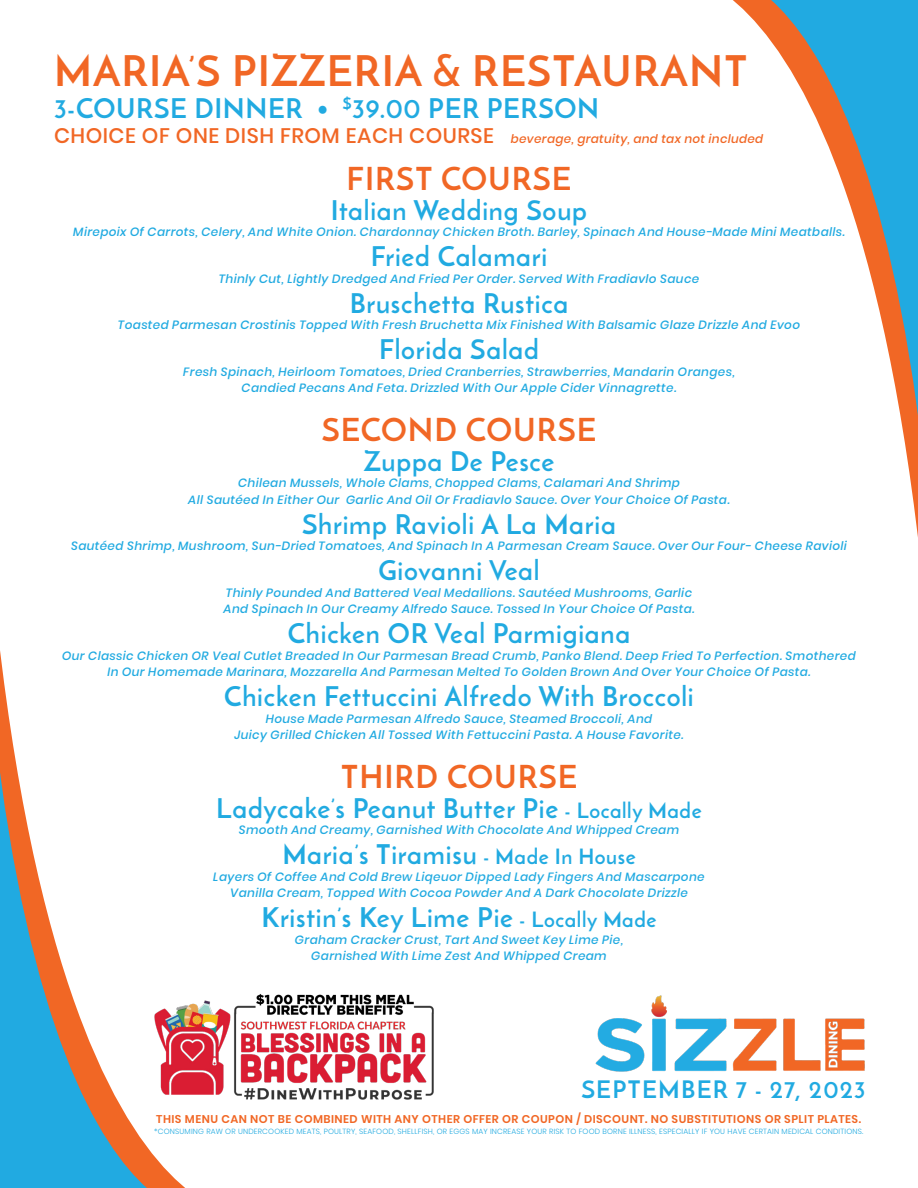
<style>
.page{position:relative;width:918px;height:1188px;background:#fff}
.page>*{position:absolute;margin:0;border:0;box-sizing:border-box;transform-origin:0 0}
.t1{font:700 42px "Josefin Sans";letter-spacing:.025em;color:#f16725}
.t2{font:700 31.5px "Josefin Sans";letter-spacing:.03em;color:#f16725}
.t3{font:700 27px "Josefin Sans";letter-spacing:.03em;color:#21aae1}
.t4{font:700 24px "Josefin Sans";letter-spacing:.05em;color:#21aae1}
.t5{font:italic 500 12px "Poppins";letter-spacing:.03em;color:#21aae1}
.t6{font:italic 500 12px "Poppins";letter-spacing:.025em;color:#f16725}
.t7{font:600 11.25px "Poppins";letter-spacing:.04em;color:#f16725}
.t8{font:300 7.5px "Poppins";letter-spacing:.025em;color:#21aae1}
.s1{font-style:normal;font-size:21px}
.s2{font-size:21px}
</style>
<div class="page">
<svg style="left:0;top:651px;width:185px;height:537px"></svg>
<svg style="left:733px;top:0;width:185px;height:537px"></svg>
<img style="left:595px;top:995px;width:270px;height:77px">
<img style="left:152px;top:992px;width:282px;height:110px">
<p class="t1" style="left:54px;top:44px;width:695px">MARIA’S PIZZERIA &amp; RESTAURANT</p>
<p class="t3" style="left:54px;top:91px;width:547px">3-COURSE DINNER • <sup>$</sup>39.00 PER PERSON</p>
<p class="t6" style="left:54px;top:132px;width:711px"><span class="s1">CHOICE OF ONE DISH FROM EACH COURSE</span> beverage, gratuity, and tax not included</p>
<p class="t2" style="left:347px;top:159px;width:226px">FIRST COURSE</p>
<p class="t3" style="left:331px;top:194px;width:258px">Italian Wedding Soup</p>
<p class="t5" style="left:73px;top:225px;width:773px">Mirepoix Of Carrots, Celery, And White Onion. Chardonnay Chicken Broth. Barley, Spinach And House-Made Mini Meatballs.</p>
<p class="t3" style="left:371px;top:240px;width:178px">Fried Calamari</p>
<p class="t5" style="left:219px;top:272px;width:482px">Thinly Cut, Lightly Dredged And Fried Per Order. Served With Fradiavlo Sauce</p>
<p class="t3" style="left:350px;top:287px;width:220px">Bruschetta Rustica</p>
<p class="t5" style="left:118px;top:318px;width:684px">Toasted Parmesan Crostinis Topped With Fresh Bruchetta Mix Finished With Balsamic Glaze Drizzle And Evoo</p>
<p class="t3" style="left:379px;top:333px;width:161px">Florida Salad</p>
<p class="t5" style="left:183px;top:365px;width:553px">Fresh Spinach, Heirloom Tomatoes, Dried Cranberries, Strawberries, Mandarin Oranges,</p>
<p class="t5" style="left:242px;top:381px;width:436px">Candied Pecans And Feta. Drizzled With Our Apple Cider Vinnagrette.</p>
<p class="t2" style="left:322px;top:410px;width:276px">SECOND COURSE</p>
<p class="t3" style="left:364px;top:444px;width:192px">Zuppa De Pesce</p>
<p class="t5" style="left:238px;top:476px;width:443px">Chilean Mussels, Whole Clams, Chopped Clams, Calamari And Shrimp</p>
<p class="t5" style="left:188px;top:493px;width:543px">All Sautéed In Either Our Garlic And Oil Or Fradiavlo Sauce. Over Your Choice Of Pasta.</p>
<p class="t3" style="left:302px;top:507px;width:315px">Shrimp Ravioli A La Maria</p>
<p class="t5" style="left:71px;top:539px;width:777px">Sautéed Shrimp, Mushroom, Sun-Dried Tomatoes, And Spinach In A Parmesan Cream Sauce. Over Our Four- Cheese Ravioli</p>
<p class="t3" style="left:378px;top:554px;width:163px">Giovanni Veal</p>
<p class="t5" style="left:226px;top:586px;width:468px">Thinly Pounded And Battered Veal Medallions. Sautéed Mushrooms, Garlic</p>
<p class="t5" style="left:224px;top:602px;width:472px">And Spinach In Our Creamy Alfredo Sauce. Tossed In Your Choice Of Pasta.</p>
<p class="t3" style="left:288px;top:617px;width:344px">Chicken OR Veal Parmigiana</p>
<p class="t5" style="left:62px;top:649px;width:795px">Our Classic Chicken OR Veal Cutlet Breaded In Our Parmesan Bread Crumb, Panko Blend. Deep Fried To Perfection. Smothered</p>
<p class="t5" style="left:107px;top:665px;width:705px">In Our Homemade Marinara, Mozzarella And Parmesan Melted To Golden Brown And Over Your Choice Of Pasta.</p>
<p class="t3" style="left:224px;top:680px;width:471px">Chicken Fettuccini Alfredo With Broccoli</p>
<p class="t5" style="left:266px;top:712px;width:388px">House Made Parmesan Alfredo Sauce, Steamed Broccoli, And</p>
<p class="t5" style="left:234px;top:728px;width:451px">Juicy Grilled Chicken All Tossed With Fettuccini Pasta. A House Favorite.</p>
<p class="t2" style="left:341px;top:757px;width:238px">THIRD COURSE</p>
<p class="t3" style="left:216px;top:791px;width:487px">Ladycake’s Peanut Butter Pie <span class="s2">- Locally Made</span></p>
<p class="t5" style="left:239px;top:823px;width:442px">Smooth And Creamy, Garnished With Chocolate And Whipped Cream</p>
<p class="t3" style="left:282px;top:838px;width:355px">Maria’s Tiramisu <span class="s2">- Made In House</span></p>
<p class="t5" style="left:213px;top:869px;width:493px">Layers Of Coffee And Cold Brew Liqeuor Dipped Lady Fingers And Mascarpone</p>
<p class="t5" style="left:230px;top:886px;width:459px">Vanilla Cream, Topped With Cocoa Powder And A Dark Chocolate Drizzle</p>
<p class="t3" style="left:262px;top:901px;width:396px">Kristin’s Key Lime Pie <span class="s2">- Locally Made</span></p>
<p class="t5" style="left:295px;top:932px;width:330px">Graham Cracker Crust, Tart And Sweet Key Lime Pie,</p>
<p class="t5" style="left:311px;top:949px;width:297px">Garnished With Lime Zest And Whipped Cream</p>
<h3 class="t4" style="left:581px;top:1075px;width:286px">SEPTEMBER 7 - 27, 2023</h3>
<p class="t7" style="left:156px;top:1113px;width:706px">THIS MENU CAN NOT BE COMBINED WITH ANY OTHER OFFER OR COUPON / DISCOUNT. NO SUBSTITUTIONS OR SPLIT PLATES.</p>
<p class="t8" style="left:154px;top:1127px;width:711px">*CONSUMING RAW OR UNDERCOOKED MEATS, POULTRY, SEAFOOD, SHELLFISH, OR EGGS MAY INCREASE YOUR RISK TO FOOD BORNE ILLNESS, ESPECIALLY IF YOU HAVE CERTAIN MEDICAL CONDITIONS.</p>
</div>
